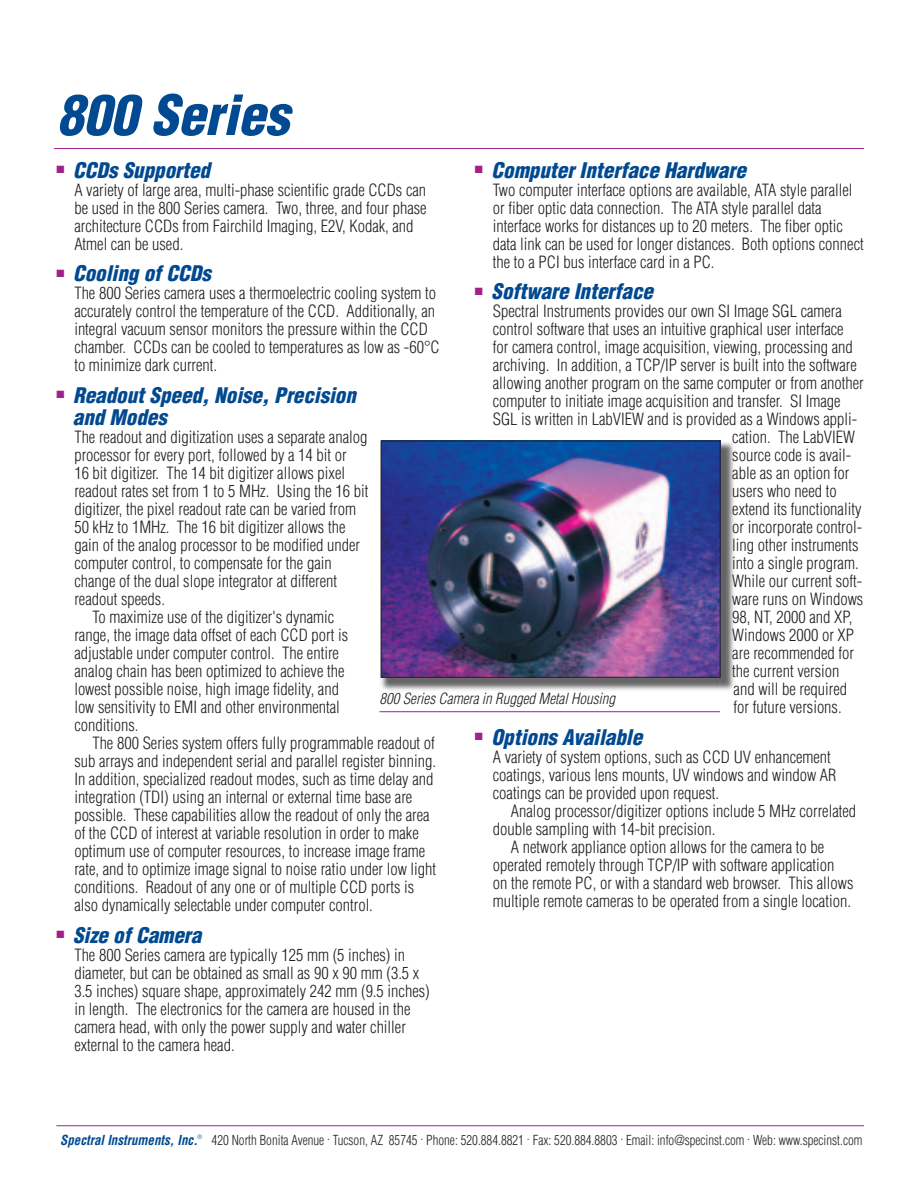
<style>
.page{position:relative;width:918px;height:1188px;background:#fff}
.page>*{position:absolute;margin:0;border:0;box-sizing:border-box;transform-origin:0 0}
.t1{font:italic 900 condensed 54px "Helvetica";color:#014990}
.t2{font:italic 900 condensed 21px/22.5px "Helvetica";color:#014990}
.t3{font:300 condensed 16.5px/18px "Helvetica";color:#231f20}
.t4{font:italic 300 condensed 15px "Helvetica";color:#231f20}
.t5{font:300 condensed 13.5px "Helvetica";color:#231f20;scale:.96 1}
.t6{font:italic 700 condensed 13.5px "Helvetica";color:#014990;scale:.96 1}
.t7{font:300 condensed 6px "Helvetica";color:#014990;scale:.96 1}
</style>
<div class="page">
<img style="left:380px;top:441px;width:355px;height:250px">
<hr style="left:56px;top:1125px;width:808px;height:1px;background:#a0218c">
<hr style="left:54px;top:148px;width:810px;height:1px;background:#a0218c">
<img style="left:383px;top:443px;width:335px;height:232px">
<hr style="left:379px;top:711px;width:341px;height:1px;background:#a0218c">
<h1 class="t1" style="left:56px;top:94px;width:234px">800 Series</h1>
<p class="t2" style="left:56px;top:161px;width:155px"><sup>■</sup> CCDs Supported</p>
<p class="t3" style="left:74px;top:182px;width:354px">A variety of large area, multi-phase scientific grade CCDs can be used in the 800 Series camera. Two, three, and four phase architecture CCDs from Fairchild Imaging, E2V, Kodak, and Atmel can be used.</p>
<p class="t2" style="left:56px;top:264px;width:156px"><sup>■</sup> Cooling of CCDs</p>
<p class="t3" style="left:74px;top:286px;width:367px">The 800 Series camera uses a thermoelectric cooling system to accurately control the temperature of the CCD. Additionally, an integral vacuum sensor monitors the pressure within the CCD chamber. CCDs can be cooled to temperatures as low as -60°C to minimize dark current.</p>
<p class="t2" style="left:73px;top:386px;width:285px;text-indent:-17px"><sup>■</sup> Readout Speed, Noise, Precision and Modes</p>
<p class="t3" style="left:74px;top:430px;width:295px">The readout and digitization uses a separate analog</p>
<p class="t3" style="left:74px;top:448px;width:274px">processor for every port, followed by a 14 bit or</p>
<p class="t3" style="left:74px;top:466px;width:272px">16 bit digitizer. The 14 bit digitizer allows pixel</p>
<p class="t3" style="left:74px;top:484px;width:296px">readout rates set from 1 to 5 MHz. Using the 16 bit</p>
<p class="t3" style="left:74px;top:502px;width:283px">digitizer, the pixel readout rate can be varied from</p>
<p class="t3" style="left:74px;top:520px;width:273px">50 kHz to 1MHz. The 16 bit digitizer allows the</p>
<p class="t3" style="left:74px;top:538px;width:287px">gain of the analog processor to be modified under</p>
<p class="t3" style="left:74px;top:556px;width:259px">computer control, to compensate for the gain</p>
<p class="t3" style="left:74px;top:574px;width:264px">change of the dual slope integrator at different</p>
<p class="t3" style="left:74px;top:592px;width:92px">readout speeds.</p>
<p class="t3" style="left:92px;top:610px;width:244px">To maximize use of the digitizer's dynamic</p>
<p class="t3" style="left:74px;top:628px;width:275px">range, the image data offset of each CCD port is</p>
<p class="t3" style="left:74px;top:646px;width:266px">adjustable under computer control. The entire</p>
<p class="t3" style="left:74px;top:664px;width:272px">analog chain has been optimized to achieve the</p>
<p class="t3" style="left:74px;top:682px;width:266px">lowest possible noise, high image fidelity, and</p>
<p class="t3" style="left:74px;top:700px;width:267px">low sensitivity to EMI and other environmental</p>
<p class="t3" style="left:74px;top:718px;width:66px">conditions.</p>
<p class="t3" style="left:92px;top:736px;width:344px">The 800 Series system offers fully programmable readout of</p>
<p class="t3" style="left:74px;top:754px;width:363px">sub arrays and independent serial and parallel register binning.</p>
<p class="t3" style="left:74px;top:772px;width:361px">In addition, specialized readout modes, such as time delay and</p>
<p class="t3" style="left:74px;top:790px;width:340px">integration (TDI) using an internal or external time base are</p>
<p class="t3" style="left:74px;top:808px;width:357px">possible. These capabilities allow the readout of only the area</p>
<p class="t3" style="left:74px;top:826px;width:346px">of the CCD of interest at variable resolution in order to make</p>
<p class="t3" style="left:74px;top:844px;width:352px">optimum use of computer resources, to increase image frame</p>
<p class="t3" style="left:74px;top:862px;width:363px">rate, and to optimize image signal to noise ratio under low light</p>
<p class="t3" style="left:74px;top:880px;width:341px">conditions. Readout of any one or of multiple CCD ports is</p>
<p class="t3" style="left:74px;top:898px;width:300px">also dynamically selectable under computer control.</p>
<p class="t2" style="left:56px;top:926px;width:147px"><sup>■</sup> Size of Camera</p>
<p class="t3" style="left:74px;top:947px;width:357px">The 800 Series camera are typically 125 mm (5 inches) in diameter, but can be obtained as small as 90 x 90 mm (3.5 x 3.5 inches) square shape, approximately 242 mm (9.5 inches) in length. The electronics for the camera are housed in the camera head, with only the power supply and water chiller external to the camera head.</p>
<p class="t2" style="left:475px;top:161px;width:272px"><sup>■</sup> Computer Interface Hardware</p>
<p class="t3" style="left:493px;top:182px;width:372px">Two computer interface options are available, ATA style parallel or fiber optic data connection. The ATA style parallel data interface works for distances up to 20 meters. The fiber optic data link can be used for longer distances. Both options connect the to a PCI bus interface card in a PC.</p>
<p class="t2" style="left:475px;top:282px;width:180px"><sup>■</sup> Software Interface</p>
<p class="t3" style="left:493px;top:304px;width:351px">Spectral Instruments provides our own SI Image SGL camera</p>
<p class="t3" style="left:493px;top:322px;width:352px">control software that uses an intuitive graphical user interface</p>
<p class="t3" style="left:493px;top:340px;width:362px">for camera control, image acquisition, viewing, processing and</p>
<p class="t3" style="left:493px;top:358px;width:365px">archiving. In addition, a TCP/IP server is built into the software</p>
<p class="t3" style="left:493px;top:376px;width:373px">allowing another program on the same computer or from another</p>
<p class="t3" style="left:493px;top:394px;width:349px">computer to initiate image acquisition and transfer. SI Image</p>
<p class="t3" style="left:493px;top:412px;width:366px">SGL is written in LabVIEW and is provided as a Windows appli-</p>
<p class="t3" style="left:732px;top:430px;width:124px">cation. The LabVIEW</p>
<p class="t3" style="left:732px;top:448px;width:121px">source code is avail-</p>
<p class="t3" style="left:732px;top:466px;width:119px">able as an option for</p>
<p class="t3" style="left:732px;top:484px;width:106px">users who need to</p>
<p class="t3" style="left:732px;top:502px;width:131px">extend its functionality</p>
<p class="t3" style="left:732px;top:520px;width:132px">or incorporate control-</p>
<p class="t3" style="left:732px;top:538px;width:128px">ling other instruments</p>
<p class="t3" style="left:732px;top:556px;width:128px">into a single program.</p>
<p class="t3" style="left:732px;top:574px;width:132px">While our current soft-</p>
<p class="t3" style="left:732px;top:592px;width:133px">ware runs on Windows</p>
<p class="t3" style="left:732px;top:610px;width:122px">98, NT, 2000 and XP,</p>
<p class="t3" style="left:732px;top:628px;width:123px">Windows 2000 or XP</p>
<p class="t3" style="left:732px;top:646px;width:123px">are recommended for</p>
<p class="t3" style="left:732px;top:664px;width:109px">the current version</p>
<p class="t3" style="left:734px;top:682px;width:115px">and will be required</p>
<p class="t3" style="left:734px;top:700px;width:110px">for future versions.</p>
<p class="t2" style="left:475px;top:728px;width:169px"><sup>■</sup> Options Available</p>
<p class="t3" style="left:493px;top:749px;width:345px">A variety of system options, such as CCD UV enhancement coatings, various lens mounts, UV windows and window AR coatings can be provided upon request.</p>
<p class="t3" style="left:511px;top:803px;width:347px">Analog processor/digitizer options include 5 MHz correlated</p>
<p class="t3" style="left:493px;top:821px;width:224px">double sampling with 14-bit precision.</p>
<p class="t3" style="left:511px;top:839px;width:315px">A network appliance option allows for the camera to be</p>
<p class="t3" style="left:493px;top:857px;width:343px">operated remotely through TCP/IP with software application</p>
<p class="t3" style="left:493px;top:875px;width:362px">on the remote PC, or with a standard web browser. This allows</p>
<p class="t3" style="left:493px;top:893px;width:360px">multiple remote cameras to be operated from a single location.</p>
<p class="t4" style="left:379px;top:692px;width:237px">800 Series Camera in Rugged Metal Housing</p>
<p class="t6" style="left:60px;top:1135px;width:145px">Spectral Instruments, Inc.</p>
<p class="t7" style="left:198px;top:1134px;width:6px">®</p>
<p class="t5" style="left:212px;top:1135px;width:679px">420 North Bonita Avenue . Tucson, AZ 85745 . Phone: 520.884.8821 . Fax: 520.884.8803 . Email: info@specinst.com . Web: www.specinst.com</p>
</div>
